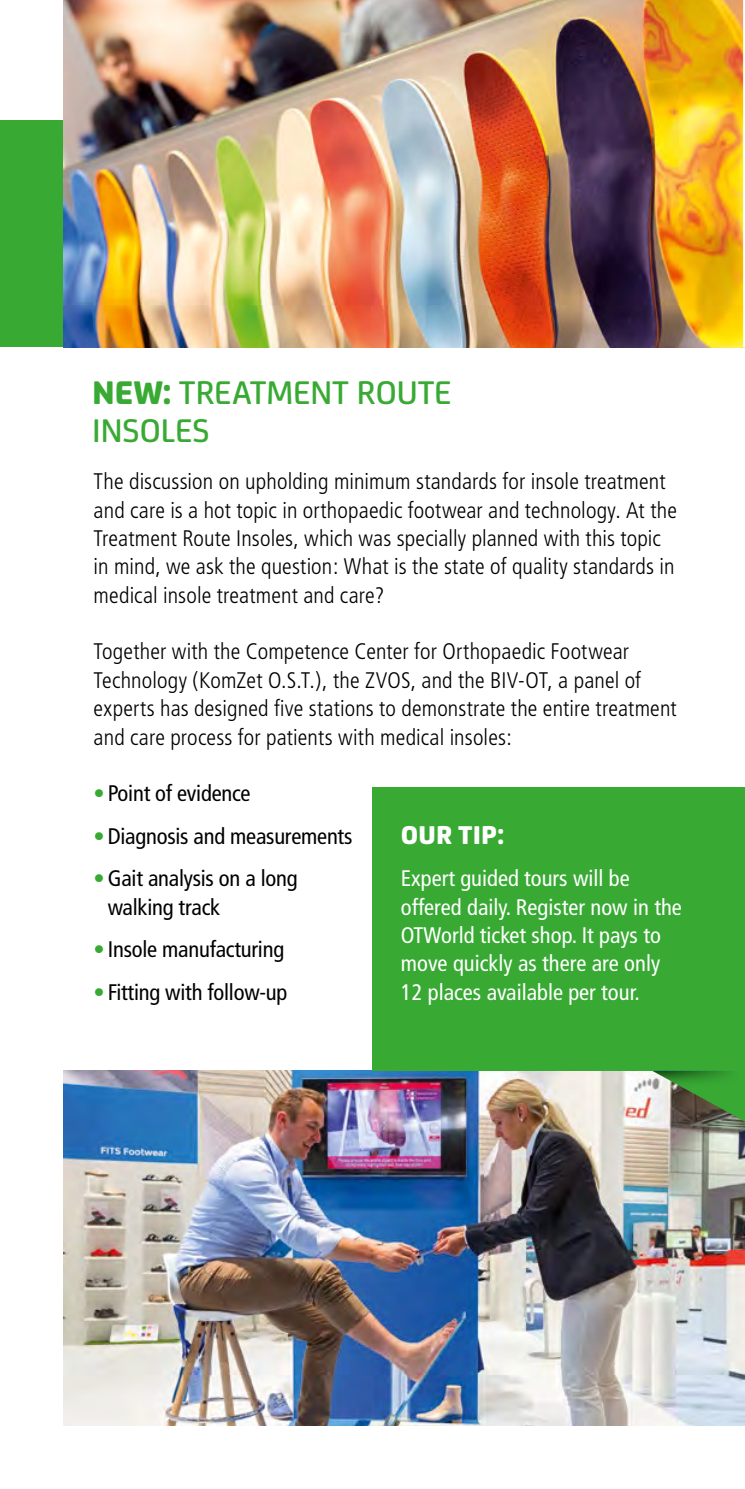
<style>
.page{position:relative;width:745px;height:1489px;background:#fff}
.page>*{position:absolute;margin:0;border:0;box-sizing:border-box;transform-origin:0 0}
.t1{font:500 35px/37.5px "FS Joey";color:#38aa34}
.t2{font:800 27.5px "FS Joey";letter-spacing:.005em;color:#fff}
.t3{font:300 condensed 22.5px/28.2px "Frutiger";letter-spacing:.005em;color:#000}
.t4{font:condensed 22.5px/28.2px "Frutiger";color:#fff}
.t5{font:condensed 22.5px/28.2px "Frutiger";letter-spacing:-.01em;color:#000}
.s1{font-weight:800}
.s2{font-weight:300;color:#38aa34}
</style>
<div class="page">
<img style="left:64px;top:1070px;width:680px;height:354px">
<div style="left:0;top:120px;width:64px;height:227px;background:#38aa34"></div>
<img style="left:64px;top:0;width:678px;height:347px">
<div style="left:372px;top:787px;width:372px;height:283px;background:#38aa34"></div>
<svg style="left:651px;top:1088px;width:93px;height:33px;background:#6b8b5f"></svg>
<div style="left:651px;top:1070px;width:93px;height:18px;background:#000;opacity:.75"></div>
<h1 class="t1" style="left:92px;top:371px;width:360px"><span class="s1">NEW:</span> TREATMENT ROUTE<br>INSOLES</h1>
<p class="t3" style="left:94px;top:467px;width:584px">The discussion on upholding minimum standards for insole treatment and care is a hot topic in orthopaedic footwear and technology. At the Treatment Route Insoles, which was specially planned with this topic in mind, we ask the question: What is the state of quality standards in medical insole treatment and care?</p>
<p class="t3" style="left:94px;top:637px;width:584px">Together with the Competence Center for Orthopaedic Footwear Technology (KomZet O.S.T.), the ZVOS, and the BIV-OT, a panel of experts has designed five stations to demonstrate the entire treatment and care process for patients with medical insoles:</p>
<p class="t5" style="left:94px;top:779px;width:158px"><span class="s2">•</span> Point of evidence</p>
<p class="t5" style="left:94px;top:822px;width:260px"><span class="s2">•</span>Diagnosis and measurements</p>
<p class="t5" style="left:108px;top:864px;width:191px;text-indent:-14px"><span class="s2">•</span>Gait analysis on a long walking track</p>
<p class="t5" style="left:94px;top:935px;width:192px"><span class="s2">•</span> Insole manufacturing</p>
<p class="t5" style="left:94px;top:977px;width:195px"><span class="s2">•</span> Fitting with follow-up</p>
<p class="t2" style="left:400px;top:813px;width:105px">OUR TIP:</p>
<p class="t4" style="left:400px;top:864px;width:282px">Expert guided tours will be offered daily. Register now in the<br>OTWorld ticket shop. It pays to move quickly as there are only<br>12 places available per tour.</p>
</div>
